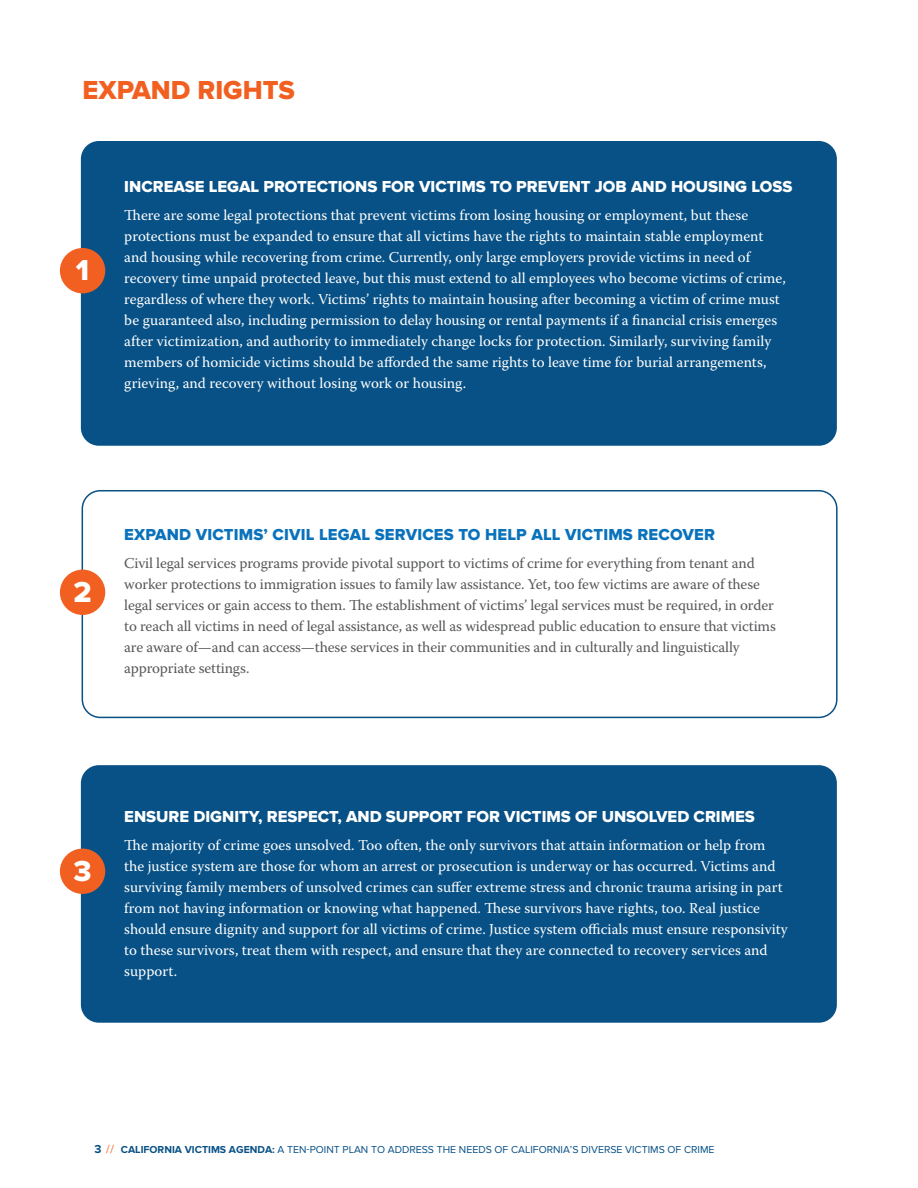
<style>
.page{position:relative;width:918px;height:1188px;background:#fff}
.page>*{position:absolute;margin:0;border:0;box-sizing:border-box;transform-origin:0 0}
.Headline{font:30px "Proxima Nova Extrabld";color:#fff}
.Headline-2{font:27px "Proxima Nova Extrabld";color:#f26021}
.Headline-3{font:16.5px "Proxima Nova Extrabld";color:#fff}
.Headline-4{font:16.5px "Proxima Nova Extrabld";letter-spacing:.01em;color:#0972bb}
.Headline-5{font:15px/21px "Warnock Pro";color:#fff}
.Headline-6{font:15px/21px "Warnock Pro";letter-spacing:-.01em;color:#57585a}
.t1{font:10.5px "Proxima Nova";color:#085186}
.s1{font-weight:700;font-size:12px}
.s2{font-size:12px;color:#f26021}
.s3{font-weight:700}
</style>
<div class="page">
<div style="left:81px;top:141px;width:756px;height:305px;background:#085186;border-radius:18px"></div>
<div style="left:60px;top:248px;width:45px;height:45px;background:#f26021;border-radius:50%"></div>
<div style="left:82px;top:490px;width:756px;height:228px;border:2px solid #085186;border-radius:18px"></div>
<div style="left:60px;top:570px;width:45px;height:45px;background:#f26021;border-radius:50%"></div>
<div style="left:81px;top:765px;width:756px;height:258px;background:#085186;border-radius:18px"></div>
<div style="left:60px;top:849px;width:45px;height:45px;background:#f26021;border-radius:50%"></div>
<p class="Headline-2" style="left:83px;top:75px;width:214px">EXPAND RIGHTS</p>
<p class="Headline" style="left:76px;top:253px;width:15px">1</p>
<p class="Headline-3" style="left:124px;top:177px;width:670px">INCREASE LEGAL PROTECTIONS FOR VICTIMS TO PREVENT JOB AND HOUSING LOSS</p>
<p class="Headline-5" style="left:124px;top:204px;width:663px">There are some legal protections that prevent victims from losing housing or employment, but these protections must be expanded to ensure that all victims have the rights to maintain stable employment and housing while recovering from crime. Currently, only large employers provide victims in need of recovery time unpaid protected leave, but this must extend to all employees who become victims of crime, regardless of where they work. Victims’ rights to maintain housing after becoming a victim of crime must be guaranteed also, including permission to delay housing or rental payments if a financial crisis emerges after victimization, and authority to immediately change locks for protection. Similarly, surviving family members of homicide victims should be afforded the same rights to leave time for burial arrangements, grieving, and recovery without losing work or housing.</p>
<p class="Headline" style="left:73px;top:575px;width:20px">2</p>
<p class="Headline-4" style="left:124px;top:525px;width:592px">EXPAND VICTIMS’ CIVIL LEGAL SERVICES TO HELP ALL VICTIMS RECOVER</p>
<p class="Headline-6" style="left:124px;top:552px;width:653px">Civil legal services programs provide pivotal support to victims of crime for everything from tenant and worker protections to immigration issues to family law assistance. Yet, too few victims are aware of these legal services or gain access to them. The establishment of victims’ legal services must be required, in order to reach all victims in need of legal assistance, as well as widespread public education to ensure that victims are aware of—and can access—these services in their communities and in culturally and linguistically appropriate settings.</p>
<p class="Headline" style="left:74px;top:854px;width:20px">3</p>
<p class="Headline-3" style="left:124px;top:807px;width:632px">ENSURE DIGNITY, RESPECT, AND SUPPORT FOR VICTIMS OF UNSOLVED CRIMES</p>
<p class="Headline-5" style="left:124px;top:834px;width:665px">The majority of crime goes unsolved. Too often, the only survivors that attain information or help from the justice system are those for whom an arrest or prosecution is underway or has occurred. Victims and surviving family members of unsolved crimes can suffer extreme stress and chronic trauma arising in part from not having information or knowing what happened. These survivors have rights, too. Real justice should ensure dignity and support for all victims of crime. Justice system officials must ensure responsivity to these survivors, treat them with respect, and ensure that they are connected to recovery services and support.</p>
<p class="t1" style="left:94px;top:1144px;width:622px"><span class="s1">3</span> <span class="s2">//</span> <span class="s3">CALIFORNIA VICTIMS AGENDA:</span> A TEN-POINT PLAN TO ADDRESS THE NEEDS OF CALIFORNIA’S DIVERSE VICTIMS OF CRIME</p>
</div>
